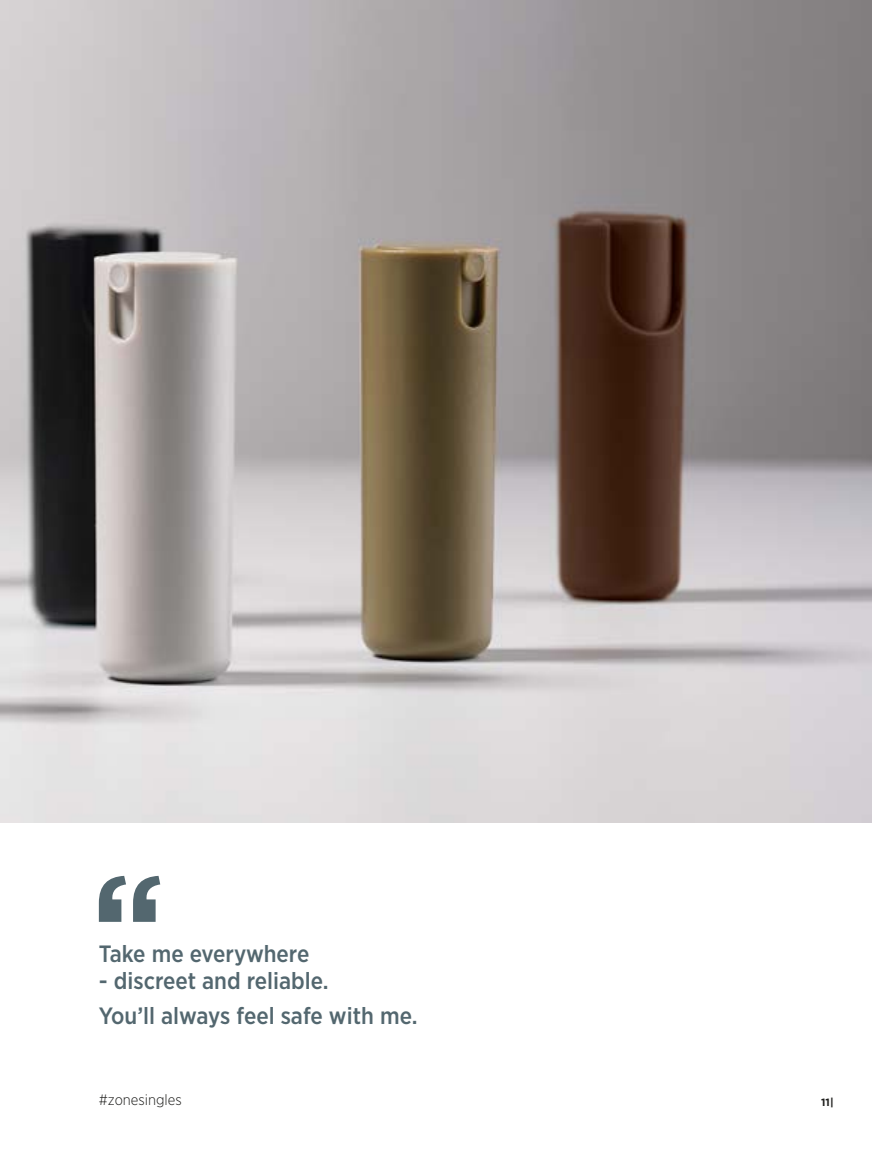
<style>
.page{position:relative;width:872px;height:1149px;background:#fff}
.page>*{position:absolute;margin:0;border:0;box-sizing:border-box;transform-origin:0 0}
.t1{font:500 23.55px/35.4px "Gotham Narrow";color:#53676f}
.t2{font:300 15px "Gotham Narrow";color:#1d1d1b}
.t3{font:700 10.5px "Gotham";color:#1d1d1b}
</style>
<div class="page">
<img style="left:0;top:0;width:872px;height:821px">
<svg style="left:99px;top:875px;width:61px;height:46px"></svg>
<p class="t1" style="left:99px;top:935px;width:212px">Take me everywhere</p>
<p class="t1" style="left:99px;top:962px;width:320px">- discreet and reliable.<br>You’ll always feel safe with me.</p>
<p class="t2" style="left:99px;top:1090px;width:84px">#zonesingles</p>
<p class="t3" style="left:821px;top:1095px;width:14px">11|</p>
</div>
